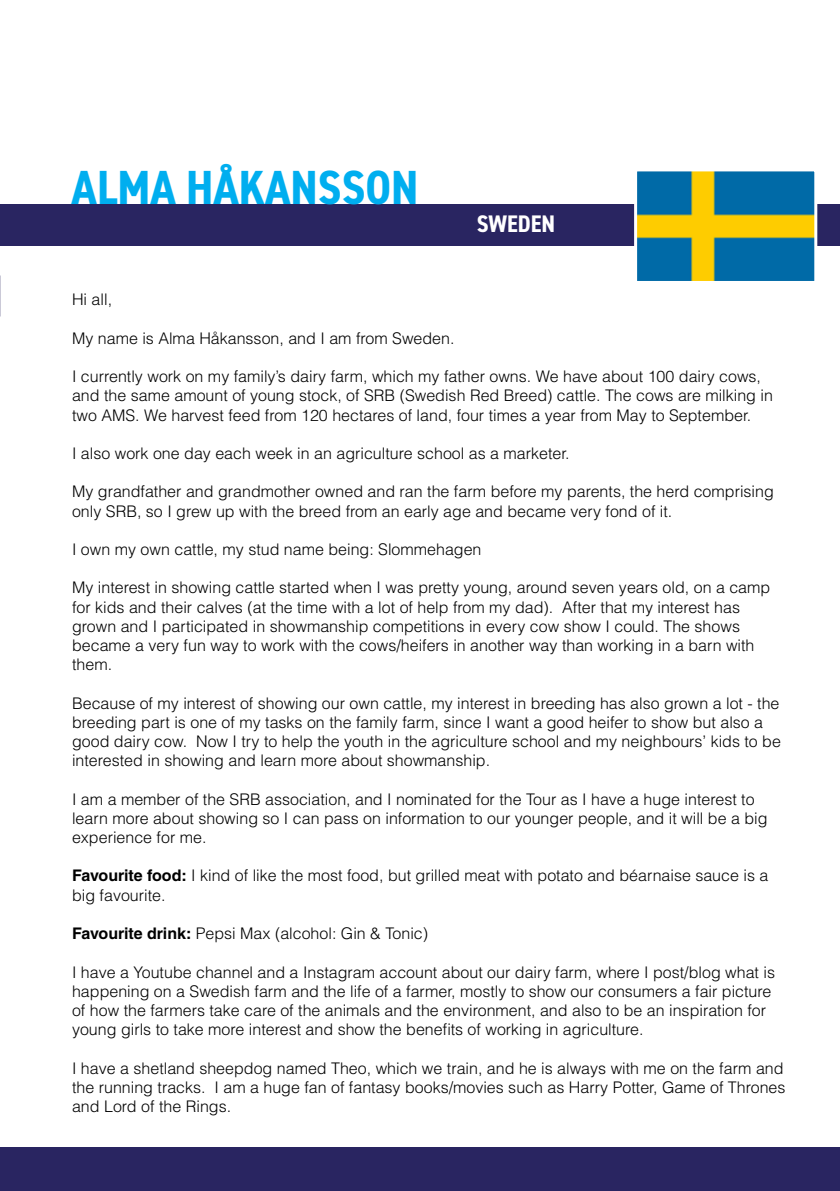
<style>
.page{position:relative;width:840px;height:1191px;background:#fff}
.page>*{position:absolute;margin:0;border:0;box-sizing:border-box;transform-origin:0 0}
.t1{font:700 condensed 48px "DIN2014";color:#00aeef}
.t2{font:700 condensed 24px "DIN2014";color:#fff}
.t3{font:300 16px/19.2px "Helvetica LT Std";color:#000}
.s1{font-weight:700}
</style>
<div class="page">
<div style="left:0;top:1147px;width:839px;height:44px;background:#292561"></div>
<div style="left:0;top:204px;width:839px;height:41px;background:#292561"></div>
<img style="left:637px;top:172px;width:175px;height:108px">
<div style="left:633px;top:168px;width:183px;height:116px;border:3px solid #fff"></div>
<h1 class="t1" style="left:72px;top:155px;width:348px">ALMA HÅKANSSON</h1>
<h2 class="t2" style="left:476px;top:208px;width:80px">SWEDEN</h2>
<p class="t3" style="left:72px;top:290px;width:41px">Hi all,</p>
<p class="t3" style="left:72px;top:328px;width:384px">My name is Alma Håkansson, and I am from Sweden.</p>
<p class="t3" style="left:72px;top:367px;width:702px">I currently work on my family’s dairy farm, which my father owns. We have about 100 dairy cows, and the same amount of young stock, of SRB (Swedish Red Breed) cattle. The cows are milking in two AMS. We harvest feed from 120 hectares of land, four times a year from May to September.</p>
<p class="t3" style="left:72px;top:443px;width:499px">I also work one day each week in an agriculture school as a marketer.</p>
<p class="t3" style="left:72px;top:482px;width:702px">My grandfather and grandmother owned and ran the farm before my parents, the herd comprising only SRB, so I grew up with the breed from an early age and became very fond of it.</p>
<p class="t3" style="left:72px;top:539px;width:411px">I own my own cattle, my stud name being: Slommehagen</p>
<p class="t3" style="left:72px;top:578px;width:699px">My interest in showing cattle started when I was pretty young, around seven years old, on a camp for kids and their calves (at the time with a lot of help from my dad). After that my interest has grown and I participated in showmanship competitions in every cow show I could. The shows became a very fun way to work with the cows/heifers in another way than working in a barn with them.</p>
<p class="t3" style="left:72px;top:693px;width:710px">Because of my interest of showing our own cattle, my interest in breeding has also grown a lot - the breeding part is one of my tasks on the family farm, since I want a good heifer to show but also a good dairy cow. Now I try to help the youth in the agriculture school and my neighbours’ kids to be interested in showing and learn more about showmanship.</p>
<p class="t3" style="left:72px;top:789px;width:696px">I am a member of the SRB association, and I nominated for the Tour as I have a huge interest to learn more about showing so I can pass on information to our younger people, and it will be a big experience for me.</p>
<p class="t3" style="left:72px;top:866px;width:697px"><span class="s1">Favourite food:</span> I kind of like the most food, but grilled meat with potato and béarnaise sauce is a big favourite.</p>
<p class="t3" style="left:72px;top:923px;width:357px"><span class="s1">Favourite drink:</span> Pepsi Max (alcohol: Gin &amp; Tonic)</p>
<p class="t3" style="left:72px;top:962px;width:704px">I have a Youtube channel and a Instagram account about our dairy farm, where I post/blog what is happening on a Swedish farm and the life of a farmer, mostly to show our consumers a fair picture of how the farmers take care of the animals and the environment, and also to be an inspiration for young girls to take more interest and show the benefits of working in agriculture.</p>
<p class="t3" style="left:72px;top:1058px;width:714px;text-align:justify">I have a shetland sheepdog named Theo, which we train, and he is always with me on the farm and the running tracks. I am a huge fan of fantasy books/movies such as Harry Potter, Game of Thrones and Lord of the Rings.</p>
</div>
